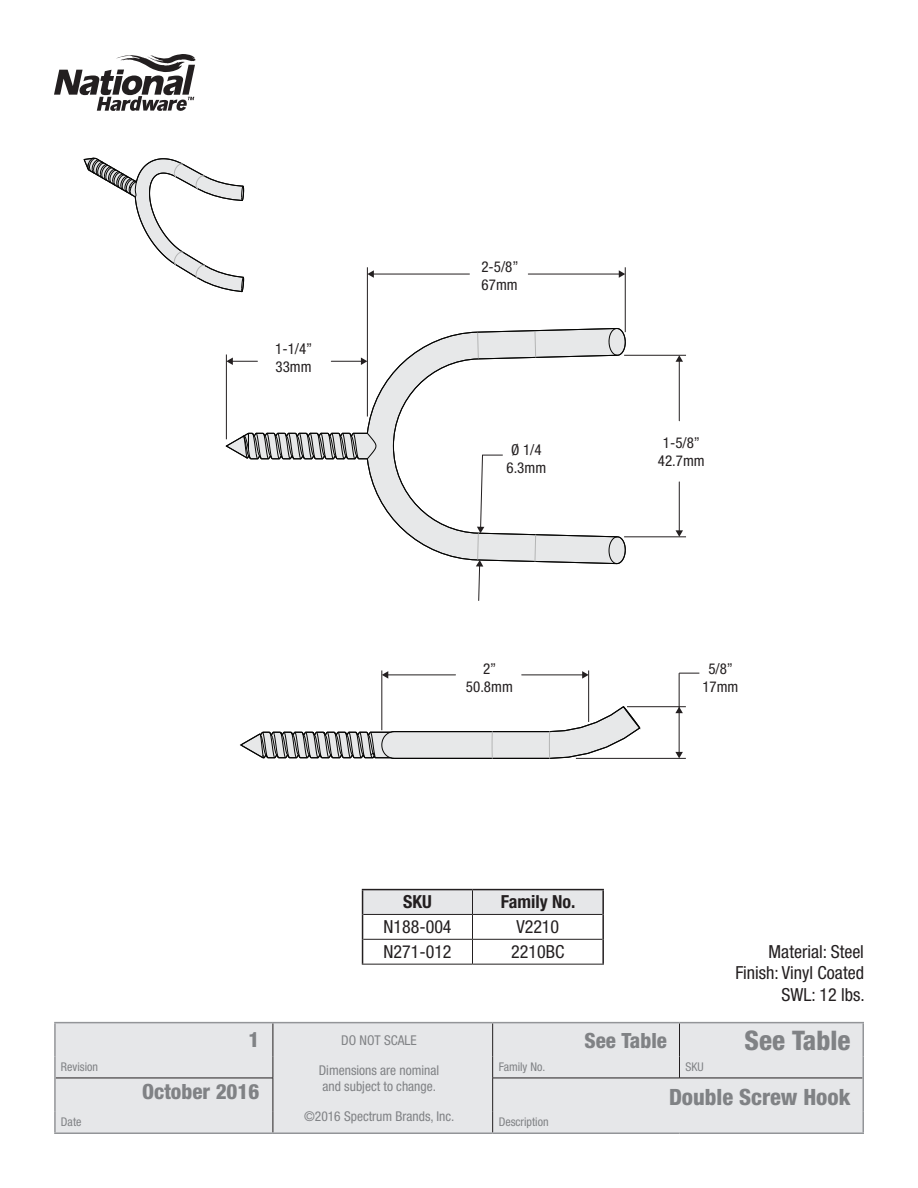
<style>
.page{position:relative;width:918px;height:1188px;background:#fff}
.page>*{position:absolute;margin:0;border:0;box-sizing:border-box;transform-origin:0 0}
.t1{font:800 condensed 27px "Helvetica Neue LT Std";color:#808285}
.t2{font:800 condensed 22.5px "Helvetica Neue LT Std";color:#808285}
.t3{font:800 condensed 21px "Helvetica Neue LT Std";color:#808285}
.t4{font:condensed 18px "Helvetica Neue LT Std";color:#231f20}
.t5{font:700 condensed 18px "Helvetica Neue LT Std";color:#231f20}
.t6{font:condensed 15px/18px "Helvetica Neue LT Std";color:#231f20;text-align:center}
.t7{font:condensed 13.5px/29.7px "Helvetica Neue LT Std";color:#808285;text-align:center}
.t8{font:condensed 12px "Helvetica Neue LT Std";color:#808285}
</style>
<div class="page">
<svg style="left:54px;top:54px;width:142px;height:57px"></svg>
<div style="left:56px;top:1023px;width:806px;height:109px;background:#e6e7e9"></div>
<hr style="left:273px;top:1023px;width:1px;height:33px;background:#231f20">
<hr style="left:492px;top:1023px;width:1px;height:33px;background:#231f20">
<hr style="left:679px;top:1023px;width:1px;height:33px;background:#231f20">
<svg style="left:273px;top:1056px;width:1px;height:22px"></svg>
<svg style="left:492px;top:1056px;width:1px;height:22px"></svg>
<svg style="left:679px;top:1056px;width:1px;height:22px"></svg>
<hr style="left:56px;top:1078px;width:217px;height:1px;background:#231f20">
<hr style="left:273px;top:1078px;width:1px;height:34px;background:#231f20">
<hr style="left:492px;top:1078px;width:188px;height:1px;background:#231f20">
<hr style="left:492px;top:1078px;width:1px;height:34px;background:#231f20">
<hr style="left:680px;top:1078px;width:183px;height:1px;background:#231f20">
<svg style="left:273px;top:1112px;width:1px;height:20px"></svg>
<svg style="left:492px;top:1112px;width:1px;height:20px"></svg>
<hr style="left:54px;top:1022px;width:219px;height:1px;background:#939598">
<hr style="left:54px;top:1023px;width:2px;height:33px;background:#939598">
<hr style="left:54px;top:1056px;width:2px;height:22px;background:#939598">
<hr style="left:273px;top:1022px;width:220px;height:1px;background:#939598">
<hr style="left:273px;top:1132px;width:220px;height:2px;background:#939598">
<hr style="left:493px;top:1022px;width:187px;height:1px;background:#939598">
<hr style="left:680px;top:1022px;width:184px;height:1px;background:#939598">
<hr style="left:862px;top:1023px;width:2px;height:33px;background:#939598">
<hr style="left:862px;top:1056px;width:2px;height:22px;background:#939598">
<hr style="left:54px;top:1078px;width:2px;height:34px;background:#939598">
<hr style="left:862px;top:1078px;width:2px;height:34px;background:#939598">
<hr style="left:54px;top:1112px;width:2px;height:20px;background:#939598">
<hr style="left:54px;top:1132px;width:219px;height:2px;background:#939598">
<hr style="left:862px;top:1112px;width:2px;height:20px;background:#939598">
<hr style="left:493px;top:1132px;width:187px;height:2px;background:#939598">
<hr style="left:680px;top:1132px;width:184px;height:2px;background:#939598">
<svg style="left:240px;top:705px;width:401px;height:54px"></svg>
<svg style="left:83px;top:157px;width:162px;height:136px"></svg>
<hr style="left:381px;top:670px;width:1px;height:60px;background:#231f20">
<hr style="left:576px;top:758px;width:110px;height:1px;background:#231f20">
<hr style="left:627px;top:706px;width:59px;height:1px;background:#231f20">
<hr style="left:522px;top:675px;width:61px;height:1px;background:#231f20">
<svg style="left:582px;top:671px;width:6px;height:8px"></svg>
<hr style="left:387px;top:675px;width:69px;height:1px;background:#231f20">
<svg style="left:382px;top:671px;width:6px;height:8px"></svg>
<svg style="left:680px;top:673px;width:19px;height:1px"></svg>
<hr style="left:588px;top:670px;width:1px;height:52px;background:#231f20">
<hr style="left:679px;top:712px;width:1px;height:41px;background:#231f20">
<svg style="left:675px;top:752px;width:8px;height:6px"></svg>
<svg style="left:675px;top:707px;width:8px;height:6px"></svg>
<hr style="left:679px;top:673px;width:1px;height:35px;background:#231f20">
<hr style="left:624px;top:536px;width:62px;height:1px;background:#231f20">
<hr style="left:367px;top:267px;width:1px;height:150px;background:#231f20">
<svg style="left:226px;top:328px;width:400px;height:273px"></svg>
<hr style="left:624px;top:355px;width:62px;height:1px;background:#231f20">
<hr style="left:528px;top:274px;width:92px;height:1px;background:#231f20">
<svg style="left:619px;top:270px;width:6px;height:8px"></svg>
<hr style="left:373px;top:274px;width:96px;height:1px;background:#231f20">
<svg style="left:367px;top:270px;width:7px;height:8px"></svg>
<hr style="left:625px;top:267px;width:1px;height:65px;background:#231f20">
<hr style="left:679px;top:361px;width:1px;height:60px;background:#231f20">
<svg style="left:676px;top:355px;width:7px;height:7px"></svg>
<hr style="left:679px;top:482px;width:1px;height:49px;background:#231f20">
<svg style="left:676px;top:530px;width:7px;height:7px"></svg>
<hr style="left:362px;top:964px;width:110px;height:1px;background:#231f20">
<hr style="left:472px;top:964px;width:132px;height:1px;background:#231f20">
<hr style="left:362px;top:889px;width:110px;height:1px;background:#231f20">
<hr style="left:472px;top:889px;width:132px;height:1px;background:#231f20">
<hr style="left:602px;top:890px;width:2px;height:24px;background:#231f20">
<hr style="left:602px;top:914px;width:2px;height:25px;background:#231f20">
<svg style="left:362px;top:890px;width:241px;height:74px"></svg>
<hr style="left:602px;top:939px;width:2px;height:25px;background:#231f20">
<p class="t6" style="left:275px;top:339px;width:39px;text-align:left">1-1/4”<br>33mm</p>
<p class="t6" style="left:481px;top:258px;width:39px;text-align:left">2-5/8”<br>67mm</p>
<p class="t6" style="left:507px;top:441px;width:41px">Ø 1/4<br>6.3mm</p>
<p class="t6" style="left:658px;top:434px;width:48px">1-5/8”<br>42.7mm</p>
<p class="t6" style="left:466px;top:659px;width:48px">2”<br>50.8mm</p>
<p class="t6" style="left:702px;top:660px;width:38px">5/8”<br>17mm</p>
<p class="t5" style="left:403px;top:891px;width:30px">SKU</p>
<p class="t5" style="left:501px;top:891px;width:76px">Family No.</p>
<p class="t4" style="left:383px;top:917px;width:70px">N188-004</p>
<p class="t4" style="left:516px;top:917px;width:44px">V2210</p>
<p class="t4" style="left:383px;top:941px;width:70px">N271-012</p>
<p class="t4" style="left:511px;top:941px;width:55px">2210BC</p>
<p class="t4" style="left:769px;top:941px;width:97px">Material: Steel</p>
<p class="t4" style="left:735px;top:962px;width:130px">Finish: Vinyl Coated</p>
<p class="t4" style="left:781px;top:984px;width:85px">SWL: 12 lbs.</p>
<p class="t3" style="left:584px;top:1028px;width:84px">See Table</p>
<p class="t1" style="left:745px;top:1024px;width:107px">See Table</p>
<p class="t2" style="left:669px;top:1083px;width:183px">Double Screw Hook</p>
<h3 class="t3" style="left:248px;top:1027px;width:12px">1</h3>
<p class="t7" style="left:319px;top:1025px;width:122px">DO NOT SCALE<br>Dimensions are nominal</p>
<p class="t7" style="left:304px;top:1071px;width:152px">and subject to change. ©2016 Spectrum Brands, Inc.</p>
<p class="t8" style="left:61px;top:1060px;width:39px">Revision</p>
<p class="t8" style="left:499px;top:1060px;width:48px">Family No.</p>
<p class="t8" style="left:686px;top:1060px;width:20px">SKU</p>
<h3 class="t3" style="left:142px;top:1078px;width:119px">October 2016</h3>
<p class="t8" style="left:61px;top:1115px;width:22px">Date</p>
<p class="t8" style="left:499px;top:1115px;width:51px">Description</p>
</div>
